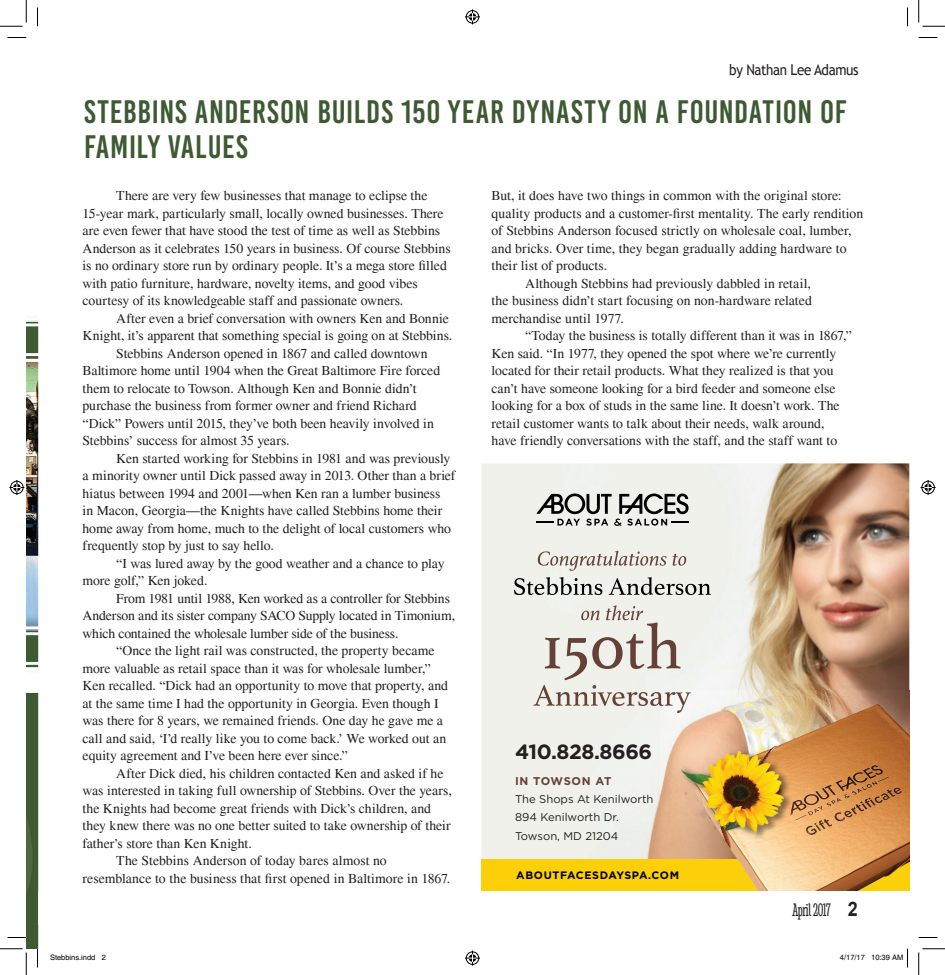
<style>
.page{position:relative;width:945px;height:975px;background:#fff}
.page>*{position:absolute;margin:0;border:0;box-sizing:border-box;transform-origin:0 0}
.t1{font:32.5px/35px "Base One";letter-spacing:.025em;color:#3e5a33}
.t2{font:700 20.62px "Gotham";letter-spacing:-.02em;color:#231f20}
.t3{font:ultra-condensed 18.75px "Stint";letter-spacing:-.025em;color:#231f20;scale:.9 1}
.t4{font:14.88px "Trebuchet MS";letter-spacing:-.025em;color:#231f20;scale:.9 1}
.t5{font:13.75px/17.5px "Times";letter-spacing:-.005em;color:#231f20}
.t6{font:11.25px/18.2px "Gotham";color:#231f20}
.t7{font:700 11.25px "Gotham";letter-spacing:.04em;color:#654138}
.t8{font:700 10.75px "Gotham";letter-spacing:.06em;color:#000}
.t9{font:7.5px "Helvetica";color:#000}
.s1{font-family:"Arial";font-weight:700;font-stretch:normal;font-size:20px}
</style>
<div class="page">
<img style="left:481px;top:463px;width:428px;height:397px">
<div style="left:481px;top:860px;width:428px;height:31px;background:#fcd008"></div>
<svg style="left:536px;top:494px;width:152px;height:32px;background:#a4a5a1"></svg>
<img style="left:660px;top:691px;width:249px;height:200px">
<svg style="left:537px;top:551px;width:129px;height:20px;background:#d5cfc9"></svg>
<svg style="left:672px;top:554px;width:14px;height:12px"></svg>
<svg style="left:514px;top:577px;width:88px;height:18px;background:#aeafab"></svg>
<svg style="left:608px;top:577px;width:102px;height:18px;background:#b7b7b3"></svg>
<svg style="left:533px;top:605px;width:157px;height:108px;background:#dad5cf"></svg>
<svg style="left:8px;top:37px;width:18px;height:1px"></svg>
<svg style="left:918px;top:37px;width:19px;height:1px"></svg>
<svg style="left:918px;top:937px;width:19px;height:1px"></svg>
<svg style="left:37px;top:8px;width:1px;height:18px"></svg>
<svg style="left:907px;top:8px;width:1px;height:18px"></svg>
<svg style="left:0;top:0;width:27px;height:27px"></svg>
<svg style="left:918px;top:0;width:26px;height:27px"></svg>
<svg style="left:918px;top:949px;width:26px;height:26px"></svg>
<svg style="left:465px;top:9px;width:15px;height:15px"></svg>
<svg style="left:465px;top:951px;width:15px;height:15px"></svg>
<svg style="left:920px;top:480px;width:15px;height:15px"></svg>
<svg style="left:0;top:320px;width:39px;height:655px"></svg>
<svg style="left:907px;top:949px;width:1px;height:19px"></svg>
<p class="t4" style="left:729px;top:61px;width:145px">by Nathan Lee Adamus</p>
<h1 class="t1" style="left:84px;top:95px;width:764px">STEBBINS ANDERSON BUILDS 150 YEAR DYNASTY ON A FOUNDATION OF<br>FAMILY VALUES</h1>
<p class="t5" style="left:82px;top:187px;width:370px;text-indent:34px">There are very few businesses that manage to eclipse the 15-year mark, particularly small, locally owned businesses. There are even fewer that have stood the test of time as well as Stebbins Anderson as it celebrates 150 years in business. Of course Stebbins is no ordinary store run by ordinary people. It’s a mega store filled with patio furniture, hardware, novelty items, and good vibes courtesy of its knowledgeable staff and passionate owners.</p>
<p class="t5" style="left:116px;top:309px;width:334px">After even a brief conversation with owners Ken and Bonnie</p>
<p class="t5" style="left:82px;top:327px;width:371px">Knight, it’s apparent that something special is going on at Stebbins.</p>
<p class="t5" style="left:116px;top:344px;width:313px">Stebbins Anderson opened in 1867 and called downtown</p>
<p class="t5" style="left:82px;top:362px;width:359px">Baltimore home until 1904 when the Great Baltimore Fire forced</p>
<p class="t5" style="left:82px;top:379px;width:335px">them to relocate to Towson. Although Ken and Bonnie didn’t</p>
<p class="t5" style="left:82px;top:397px;width:336px">purchase the business from former owner and friend Richard</p>
<p class="t5" style="left:82px;top:414px;width:353px">“Dick” Powers until 2015, they’ve both been heavily involved in</p>
<p class="t5" style="left:82px;top:432px;width:208px">Stebbins’ success for almost 35 years.</p>
<p class="t5" style="left:116px;top:449px;width:335px">Ken started working for Stebbins in 1981 and was previously</p>
<p class="t5" style="left:82px;top:467px;width:374px">a minority owner until Dick passed away in 2013. Other than a brief</p>
<p class="t5" style="left:82px;top:484px;width:359px">hiatus between 1994 and 2001—when Ken ran a lumber business</p>
<p class="t5" style="left:82px;top:502px;width:361px">in Macon, Georgia—the Knights have called Stebbins home their</p>
<p class="t5" style="left:82px;top:519px;width:370px">home away from home, much to the delight of local customers who</p>
<p class="t5" style="left:82px;top:537px;width:193px">frequently stop by just to say hello.</p>
<p class="t5" style="left:116px;top:554px;width:330px">“I was lured away by the good weather and a chance to play</p>
<p class="t5" style="left:82px;top:572px;width:126px">more golf,” Ken joked.</p>
<p class="t5" style="left:116px;top:589px;width:335px">From 1981 until 1988, Ken worked as a controller for Stebbins</p>
<p class="t5" style="left:82px;top:607px;width:374px">Anderson and its sister company SACO Supply located in Timonium,</p>
<p class="t5" style="left:82px;top:624px;width:317px">which contained the wholesale lumber side of the business.</p>
<p class="t5" style="left:116px;top:642px;width:320px">“Once the light rail was constructed, the property became</p>
<p class="t5" style="left:82px;top:659px;width:350px">more valuable as retail space than it was for wholesale lumber,”</p>
<p class="t5" style="left:82px;top:677px;width:367px">Ken recalled. “Dick had an opportunity to move that property, and</p>
<p class="t5" style="left:82px;top:694px;width:357px">at the same time I had the opportunity in Georgia. Even though I</p>
<p class="t5" style="left:82px;top:712px;width:362px">was there for 8 years, we remained friends. One day he gave me a</p>
<p class="t5" style="left:82px;top:729px;width:365px">call and said, ‘I’d really like you to come back.’ We worked out an</p>
<p class="t5" style="left:82px;top:747px;width:267px">equity agreement and I’ve been here ever since.”</p>
<p class="t5" style="left:116px;top:764px;width:328px">After Dick died, his children contacted Ken and asked if he</p>
<p class="t5" style="left:82px;top:782px;width:371px">was interested in taking full ownership of Stebbins. Over the years,</p>
<p class="t5" style="left:82px;top:799px;width:350px">the Knights had become great friends with Dick’s children, and</p>
<p class="t5" style="left:82px;top:817px;width:370px">they knew there was no one better suited to take ownership of their</p>
<p class="t5" style="left:82px;top:834px;width:171px">father’s store than Ken Knight.</p>
<p class="t5" style="left:116px;top:852px;width:272px">The Stebbins Anderson of today bares almost no</p>
<p class="t5" style="left:82px;top:869px;width:369px">resemblance to the business that first opened in Baltimore in 1867.</p>
<p class="t5" style="left:491px;top:187px;width:351px">But, it does have two things in common with the original store:</p>
<p class="t5" style="left:491px;top:204px;width:373px">quality products and a customer-first mentality. The early rendition</p>
<p class="t5" style="left:491px;top:222px;width:361px">of Stebbins Anderson focused strictly on wholesale coal, lumber,</p>
<p class="t5" style="left:491px;top:239px;width:356px">and bricks. Over time, they began gradually adding hardware to</p>
<p class="t5" style="left:491px;top:257px;width:117px">their list of products.</p>
<p class="t5" style="left:525px;top:274px;width:287px">Although Stebbins had previously dabbled in retail,</p>
<p class="t5" style="left:491px;top:292px;width:322px">the business didn’t start focusing on non-hardware related</p>
<p class="t5" style="left:491px;top:309px;width:134px">merchandise until 1977.</p>
<p class="t5" style="left:525px;top:327px;width:328px">“Today the business is totally different than it was in 1867,”</p>
<p class="t5" style="left:491px;top:344px;width:346px">Ken said. “In 1977, they opened the spot where we’re currently</p>
<p class="t5" style="left:491px;top:362px;width:343px">located for their retail products. What they realized is that you</p>
<p class="t5" style="left:491px;top:379px;width:345px">can’t have someone looking for a bird feeder and someone else</p>
<p class="t5" style="left:491px;top:397px;width:349px">looking for a box of studs in the same line. It doesn’t work. The</p>
<p class="t5" style="left:491px;top:414px;width:334px">retail customer wants to talk about their needs, walk around,</p>
<p class="t5" style="left:491px;top:432px;width:347px">have friendly conversations with the staff, and the staff want to</p>
<h2 class="t2" style="left:515px;top:740px;width:139px">410.828.8666</h2>
<p class="t7" style="left:515px;top:774px;width:98px">IN TOWSON AT</p>
<p class="t6" style="left:515px;top:790px;width:140px">The Shops At Kenilworth<br>894 Kenilworth Dr.<br>Towson, MD 21204</p>
<p class="t8" style="left:516px;top:869px;width:164px">ABOUTFACESDAYSPA.COM</p>
<h3 class="t3" style="left:792px;top:899px;width:75px">April 2017 <span class="s1">2</span></h3>
<p class="t9" style="left:50px;top:953px;width:57px">Stebbins.indd 2</p>
<p class="t9" style="left:839px;top:953px;width:65px">4/17/17 10:39 AM</p>
</div>
